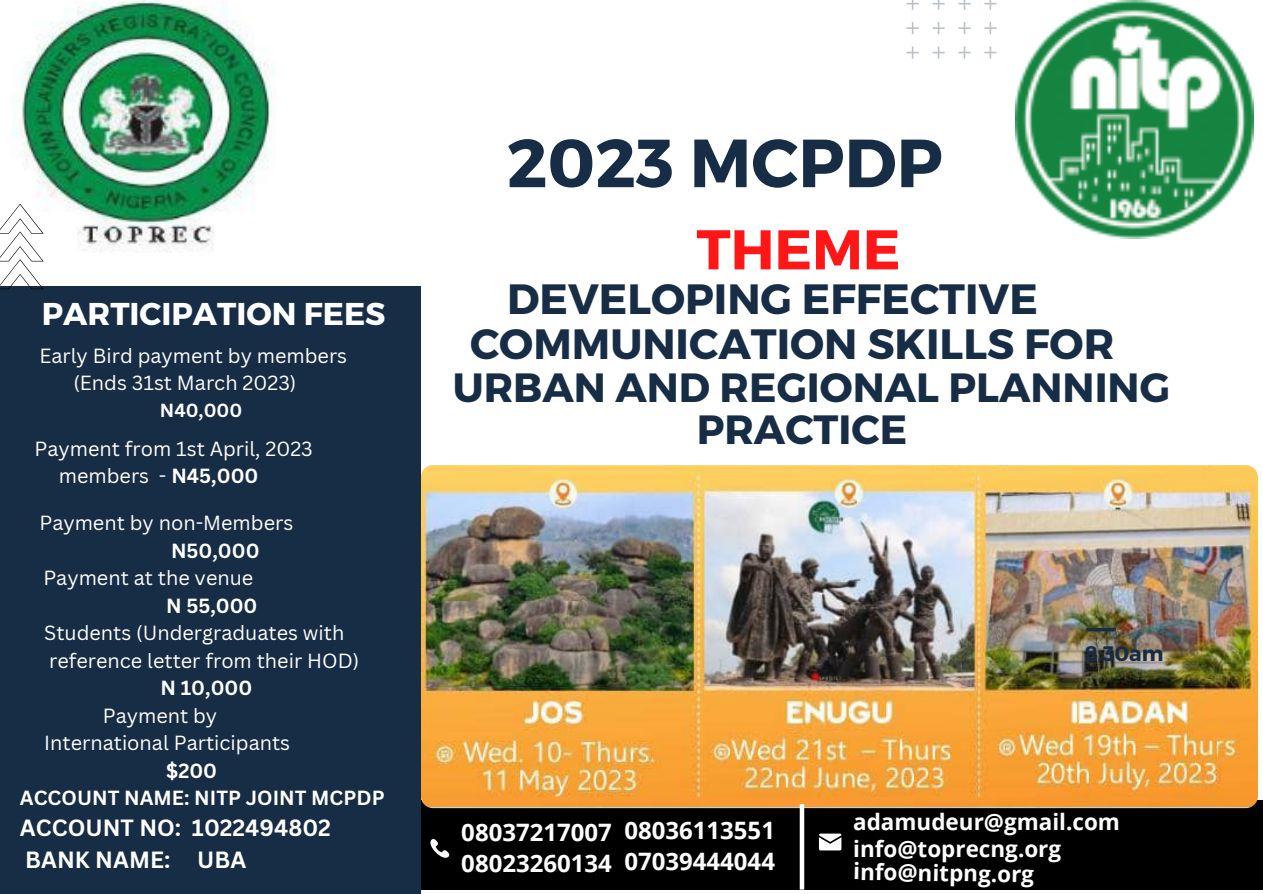
<style>
.page{position:relative;width:1263px;height:894px;background:#fff}
.page>*{position:absolute;margin:0;border:0;box-sizing:border-box;transform-origin:0 0}
.t1{font:700 67.95px "Montserrat";color:#172d45}
.t2{font:700 55.8px "Montserrat";color:#ff1616}
.t3{font:700 42.3px/45px "Montserrat";color:#172d45}
.t4{font:700 40.8px/41.5px "Montserrat";color:#172d45;text-align:center}
.t5{font:700 31.5px "Montserrat";color:#fff}
.t6{font:700 24px "Open Sans";color:#fcfdfc}
.t7{font:700 22.8px/31.5px "Canva Sans";color:#fff}
.t8{font:700 22.5px/26.7px "Open Sans";color:#fcfdfc}
.t9{font:700 21px "Montserrat";color:#172d45}
.t10{font:19.95px/27.5px "Canva Sans";color:#fff}
.t11{font:700 19.95px/27.5px "Canva Sans";color:#fff}
.t12{font:700 18.45px "Canva Sans";color:#fff}
.s1{font-weight:700}
</style>
<div class="page">
<div style="left:416px;top:799px;width:846px;height:90px;background:#000"></div>
<img style="left:421px;top:465px;width:837px;height:342px;border-radius:12px">
<svg style="left:906px;top:0;width:90px;height:59px"></svg>
<svg style="left:430px;top:839px;width:19px;height:19px"></svg>
<svg style="left:819px;top:833px;width:22px;height:17px"></svg>
<svg style="left:1086px;top:627px;width:30px;height:4px"></svg>
<img style="left:1015px;top:0;width:239px;height:238px">
<img style="left:13px;top:0;width:263px;height:252px">
<div style="left:0;top:286px;width:421px;height:607px;background:#172d45"></div>
<svg style="left:0;top:204px;width:44px;height:85px"></svg>
<hr style="left:800px;top:803px;width:4px;height:86px;background:#fff">
<h1 class="t1" style="left:507px;top:119px;width:437px">2023 MCPDP</h1>
<h2 class="t2" style="left:696px;top:213px;width:205px">THEME</h2>
<h3 class="t3" style="left:470px;top:274px;width:646px;text-indent:37px">DEVELOPING EFFECTIVE<br>COMMUNICATION SKILLS FOR</h3>
<h3 class="t4" style="left:453px;top:365px;width:719px">URBAN AND REGIONAL PLANNING<br>PRACTICE</h3>
<h3 class="t5" style="left:42px;top:294px;width:345px">PARTICIPATION FEES</h3>
<p class="t10" style="left:74px;top:341px;width:275px;text-indent:-34px">Early Bird payment by members (Ends 31st March 2023)</p>
<p class="t12" style="left:160px;top:397px;width:84px">N40,000</p>
<p class="t10" style="left:59px;top:434px;width:255px;text-indent:-24px">Payment from 1st April, 2023 members - <span class="s1">N45,000</span></p>
<p class="t10" style="left:39px;top:508px;width:255px">Payment by non-Members</p>
<p class="t11" style="left:171px;top:536px;width:90px">N50,000</p>
<p class="t10" style="left:43px;top:563px;width:211px">Payment at the venue</p>
<p class="t11" style="left:166px;top:591px;width:93px">N 55,000</p>
<p class="t10" style="left:44px;top:618px;width:316px">Students (Undergraduates with reference letter from their HOD)</p>
<p class="t11" style="left:161px;top:673px;width:93px">N 10,000</p>
<p class="t10" style="left:44px;top:701px;width:247px;text-indent:59px">Payment by<br>International Participants</p>
<p class="t11" style="left:20px;top:756px;width:366px;text-indent:146px">$200<br>ACCOUNT NAME: NITP JOINT MCPDP</p>
<p class="t7" style="left:20px;top:811px;width:313px">ACCOUNT NO: 1022494802<br>BANK NAME: UBA</p>
<p class="t6" style="left:461px;top:814px;width:315px">08037217007 08036113551</p>
<p class="t8" style="left:853px;top:807px;width:268px">adamudeur@gmail.com info@toprecng.org</p>
<p class="t9" style="left:1084px;top:639px;width:81px">8:30am</p>
<p class="t6" style="left:624px;top:844px;width:152px">07039444044</p>
<p class="t6" style="left:461px;top:846px;width:152px">08023260134</p>
<p class="t8" style="left:854px;top:857px;width:182px;rotate:1deg">info@nitpng.org</p>
</div>
